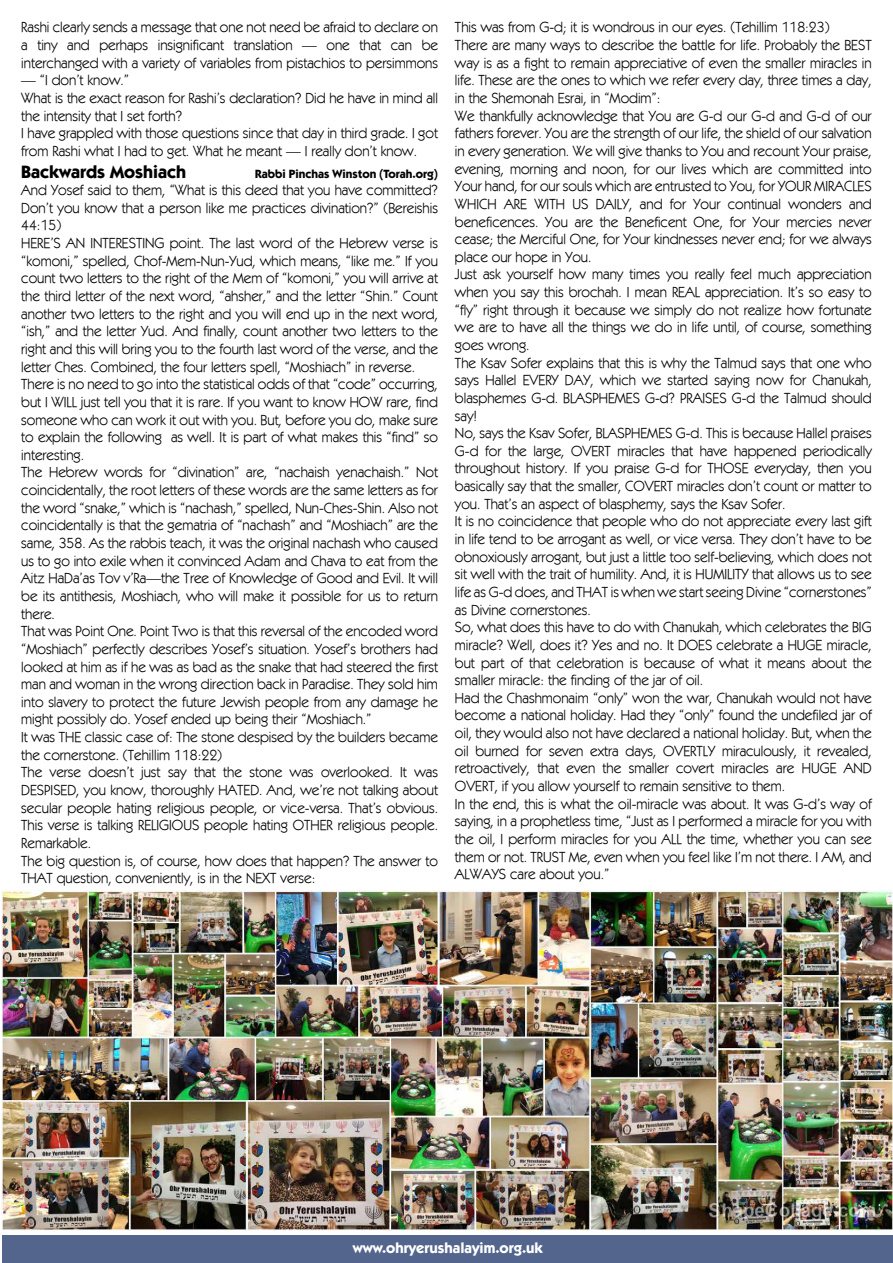
<style>
.page{position:relative;width:893px;height:1263px;background:#fff}
.page>*{position:absolute;margin:0;border:0;box-sizing:border-box;transform-origin:0 0}
.t1{font:700 18px "ITC Kabel Std";color:#000}
.t2{font:700 15px "ITC Kabel Std";color:#fff}
.t3{font:14.7px/17.7px "Kabel IT Cby BT";color:#000}
.t4{font:700 12px "ITC Kabel Std";color:#000}
</style>
<div class="page">
<div style="left:2px;top:1236px;width:891px;height:27px;background:#53658d"></div>
<img style="left:1px;top:890px;width:892px;height:340px">
<p class="t3" style="left:21px;top:18px;width:418px;text-align:justify">Rashi clearly sends a message that one not need be afraid to declare on a tiny and perhaps insignificant translation — one that can be interchanged with a variety of variables from pistachios to persimmons</p>
<p class="t3" style="left:21px;top:71px;width:418px">— “I don’t know.”<br>What is the exact reason for Rashi’s declaration? Did he have in mind all the intensity that I set forth?<br>I have grappled with those questions since that day in third grade. I got from Rashi what I had to get. What he meant — I really don’t know.</p>
<p class="t1" style="left:21px;top:160px;width:167px">Backwards Moshiach</p>
<p class="t4" style="left:255px;top:166px;width:184px">Rabbi Pinchas Winston (Torah.org)</p>
<p class="t3" style="left:21px;top:181px;width:418px">And Yosef said to them, “What is this deed that you have committed?<br>Don’t you know that a person like me practices divination?” (Bereishis 44:15)<br>HERE’S AN INTERESTING point. The last word of the Hebrew verse is “komoni,” spelled, Chof-Mem-Nun-Yud, which means, “like me.” If you count two letters to the right of the Mem of “komoni,” you will arrive at the third letter of the next word, “ahsher,” and the letter “Shin.” Count another two letters to the right and you will end up in the next word, “ish,” and the letter Yud. And finally, count another two letters to the right and this will bring you to the fourth last word of the verse, and the letter Ches. Combined, the four letters spell, “Moshiach” in reverse.<br>There is no need to go into the statistical odds of that “code” occurring, but I WILL just tell you that it is rare. If you want to know HOW rare, find someone who can work it out with you. But, before you do, make sure to explain the following as well. It is part of what makes this “find” so interesting.<br>The Hebrew words for “divination” are, “nachaish yenachaish.” Not coincidentally, the root letters of these words are the same letters as for the word “snake,” which is “nachash,” spelled, Nun-Ches-Shin. Also not coincidentally is that the gematria of “nachash” and “Moshiach” are the same, 358. As the rabbis teach, it was the original nachash who caused us to go into exile when it convinced Adam and Chava to eat from the Aitz HaDa’as Tov v’Ra—the Tree of Knowledge of Good and Evil. It will be its antithesis, Moshiach, who will make it possible for us to return there.<br>That was Point One. Point Two is that this reversal of the encoded word “Moshiach” perfectly describes Yosef’s situation. Yosef’s brothers had looked at him as if he was as bad as the snake that had steered the first man and woman in the wrong direction back in Paradise. They sold him into slavery to protect the future Jewish people from any damage he might possibly do. Yosef ended up being their “Moshiach.”<br>It was THE classic case of: The stone despised by the builders became the cornerstone. (Tehillim 118:22)<br>The verse doesn’t just say that the stone was overlooked. It was DESPISED, you know, thoroughly HATED. And, we’re not talking about secular people hating religious people, or vice-versa. That’s obvious.<br>This verse is talking RELIGIOUS people hating OTHER religious people.<br>Remarkable.<br>The big question is, of course, how does that happen? The answer to THAT question, conveniently, is in the NEXT verse:</p>
<p class="t3" style="left:455px;top:18px;width:418px">This was from G-d; it is wondrous in our eyes. (Tehillim 118:23)<br>There are many ways to describe the battle for life. Probably the BEST way is as a fight to remain appreciative of even the smaller miracles in life. These are the ones to which we refer every day, three times a day, in the Shemonah Esrai, in “Modim”:<br>We thankfully acknowledge that You are G-d our G-d and G-d of our fathers forever. You are the strength of our life, the shield of our salvation in every generation. We will give thanks to You and recount Your praise, evening, morning and noon, for our lives which are committed into Your hand, for our souls which are entrusted to You, for YOUR MIRACLES WHICH ARE WITH US DAILY, and for Your continual wonders and beneficences. You are the Beneficent One, for Your mercies never cease; the Merciful One, for Your kindnesses never end; for we always place our hope in You.<br>Just ask yourself how many times you really feel much appreciation when you say this brochah. I mean REAL appreciation. It’s so easy to “fly” right through it because we simply do not realize how fortunate we are to have all the things we do in life until, of course, something goes wrong.<br>The Ksav Sofer explains that this is why the Talmud says that one who says Hallel EVERY DAY, which we started saying now for Chanukah, blasphemes G-d. BLASPHEMES G-d? PRAISES G-d the Talmud should say!<br>No, says the Ksav Sofer, BLASPHEMES G-d. This is because Hallel praises G-d for the large, OVERT miracles that have happened periodically throughout history. If you praise G-d for THOSE everyday, then you basically say that the smaller, COVERT miracles don’t count or matter to you. That’s an aspect of blasphemy, says the Ksav Sofer.<br>It is no coincidence that people who do not appreciate every last gift in life tend to be arrogant as well, or vice versa. They don’t have to be obnoxiously arrogant, but just a little too self-believing, which does not sit well with the trait of humility. And, it is HUMILITY that allows us to see life as G-d does, and THAT is when we start seeing Divine “cornerstones” as Divine cornerstones.<br>So, what does this have to do with Chanukah, which celebrates the BIG miracle? Well, does it? Yes and no. It DOES celebrate a HUGE miracle, but part of that celebration is because of what it means about the smaller miracle: the finding of the jar of oil.<br>Had the Chashmonaim “only” won the war, Chanukah would not have become a national holiday. Had they “only” found the undefiled jar of oil, they would also not have declared a national holiday. But, when the oil burned for seven extra days, OVERTLY miraculously, it revealed, retroactively, that even the smaller covert miracles are HUGE AND OVERT, if you allow yourself to remain sensitive to them.<br>In the end, this is what the oil-miracle was about. It was G-d’s way of saying, in a prophetless time, “Just as I performed a miracle for you with the oil, I perform miracles for you ALL the time, whether you can see them or not. TRUST Me, even when you feel like I’m not there. I AM, and ALWAYS care about you.”</p>
<p class="t2" style="left:353px;top:1238px;width:192px">www.ohryerushalayim.org.uk</p>
</div>
